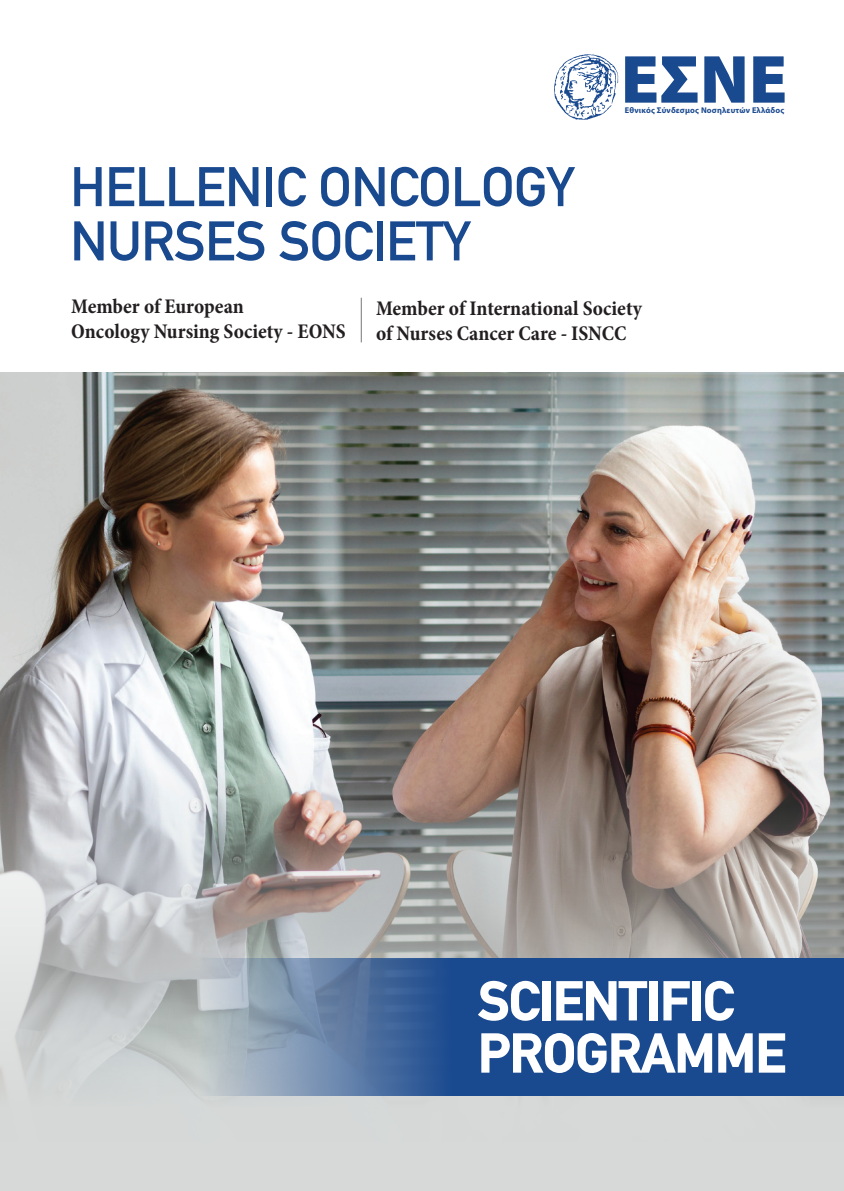
<style>
.page{position:relative;width:844px;height:1191px;background:#fff}
.page>*{position:absolute;margin:0;border:0;box-sizing:border-box;transform-origin:0 0}
.t1{font:900 68.6px "Myriad Pro";color:#19498f}
.t2{font:700 55.3px/52.1px "CF Din";letter-spacing:-.02em;color:#fff}
.t3{font:54.77px/54.2px "CF Din";letter-spacing:-.01em;color:#19498f}
.t4{font:700 condensed 21px/25.2px "Minion Pro";color:#231f20}
.t5{font:700 8.4px "Myriad Pro";letter-spacing:.02em;color:#19498f}
</style>
<div class="page">
<div style="left:0;top:667px;width:843px;height:524px;background:#d6d9d8"></div>
<img style="left:554px;top:54px;width:65px;height:66px">
<img style="left:0;top:372px;width:843px;height:724px">
<svg style="left:159px;top:957px;width:684px;height:138px;background:#42679c"></svg>
<hr style="left:361px;top:298px;width:1px;height:44px;background:#231f20">
<h3 class="t3" style="left:70px;top:161px;width:505px">HELLENIC ONCOLOGY<br>NURSES SOCIETY</h3>
<h1 class="t1" style="left:620px;top:34px;width:161px">ΕΣΝΈ</h1>
<p class="t5" style="left:624px;top:105px;width:161px">Εθνικός Σύνδεσμος Νοσηλευτών Ελλάδος</p>
<p class="t4" style="left:71px;top:294px;width:276px">Member of European<br>Oncology Nursing Society - EONS</p>
<p class="t4" style="left:376px;top:295px;width:267px">Member of International Society of Nurses Cancer Care - ISNCC</p>
<h2 class="t2" style="left:477px;top:976px;width:310px">SCIENTIFIC<br>PROGRAMME</h2>
</div>
